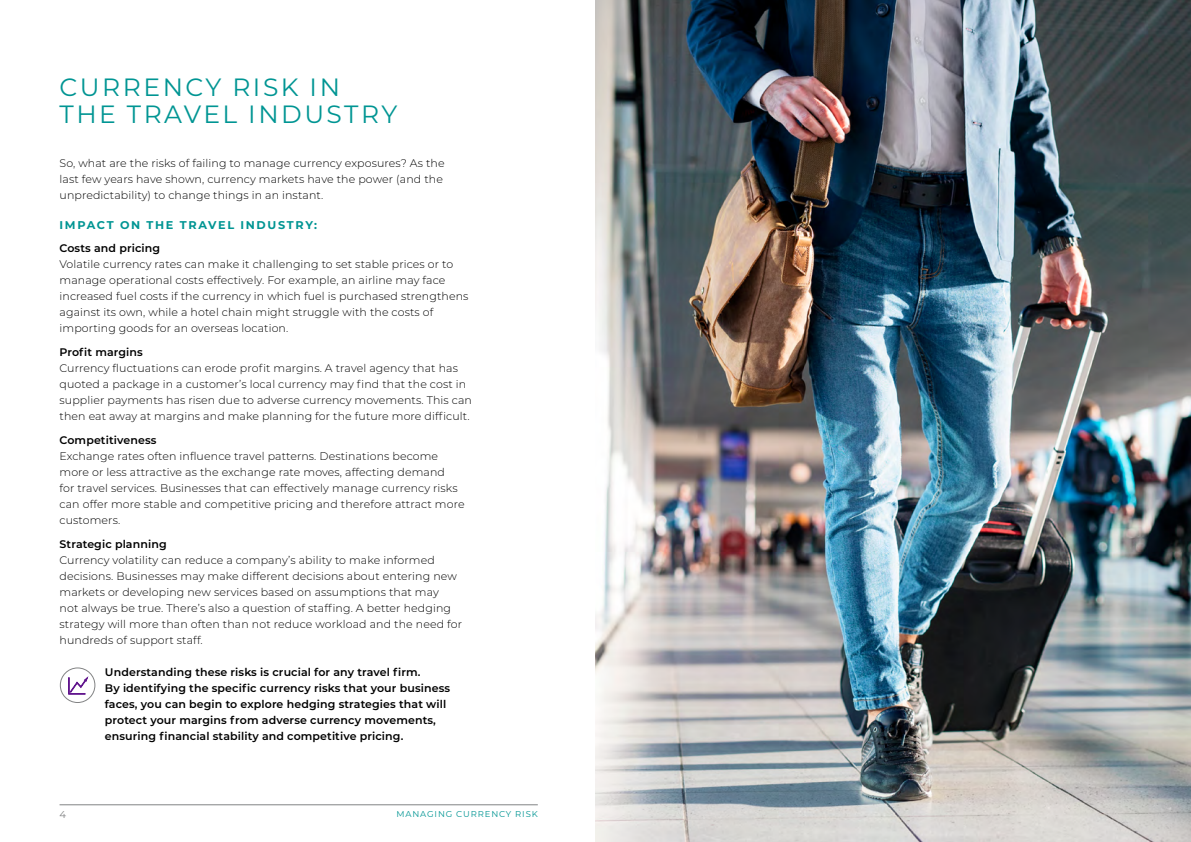
<style>
.page{position:relative;width:1191px;height:842px;background:#fff}
.page>*{position:absolute;margin:0;border:0;box-sizing:border-box;transform-origin:0 0}
.t1{font:25px/27px "Montserrat";letter-spacing:.1em;color:#009593}
.t2{font:700 11.2px "Montserrat";letter-spacing:.15em;color:#009593}
.t3{font:300 11px/16px "Montserrat";letter-spacing:.01em;color:#000}
.t4{font:600 11px/16px "Montserrat";letter-spacing:.01em;color:#000}
.t5{font:10px "Montserrat";color:#828384}
.t6{font:8.5px "Montserrat";letter-spacing:.1em;color:#009593}
</style>
<div class="page">
<hr style="left:60px;top:804px;width:478px;height:1px;background:#828384">
<img style="left:595px;top:0;width:596px;height:842px">
<div style="left:60px;top:668px;width:35px;height:35px;border:1px solid #828384;border-radius:50%"></div>
<svg style="left:68px;top:676px;width:20px;height:18px"></svg>
<h1 class="t1" style="left:60px;top:73px;width:339px">CURRENCY RISK IN<br>THE TRAVEL INDUSTRY</h1>
<p class="t3" style="left:60px;top:155px;width:386px">So, what are the risks of failing to manage currency exposures? As the last few years have shown, currency markets have the power (and the unpredictability) to change things in an instant.</p>
<p class="t2" style="left:60px;top:217px;width:259px">IMPACT ON THE TRAVEL INDUSTRY:</p>
<p class="t4" style="left:60px;top:239px;width:102px">Costs and pricing</p>
<p class="t3" style="left:60px;top:256px;width:410px">Volatile currency rates can make it challenging to set stable prices or to manage operational costs effectively. For example, an airline may face increased fuel costs if the currency in which fuel is purchased strengthens against its own, while a hotel chain might struggle with the costs of importing goods for an overseas location.</p>
<p class="t4" style="left:60px;top:343px;width:85px">Profit margins</p>
<p class="t3" style="left:60px;top:360px;width:414px">Currency fluctuations can erode profit margins. A travel agency that has quoted a package in a customer’s local currency may find that the cost in supplier payments has risen due to adverse currency movements. This can then eat away at margins and make planning for the future more difficult.</p>
<p class="t4" style="left:60px;top:431px;width:98px">Competitiveness</p>
<p class="t3" style="left:60px;top:448px;width:406px">Exchange rates often influence travel patterns. Destinations become more or less attractive as the exchange rate moves, affecting demand<br>for travel services. Businesses that can effectively manage currency risks can offer more stable and competitive pricing and therefore attract more customers.</p>
<p class="t4" style="left:60px;top:535px;width:109px">Strategic planning</p>
<p class="t3" style="left:60px;top:552px;width:404px">Currency volatility can reduce a company’s ability to make informed decisions. Businesses may make different decisions about entering new markets or developing new services based on assumptions that may<br>not always be true. There’s also a question of staffing. A better hedging strategy will more than often than not reduce workload and the need for hundreds of support staff.</p>
<p class="t4" style="left:105px;top:663px;width:347px">Understanding these risks is crucial for any travel firm.<br>By identifying the specific currency risks that your business faces, you can begin to explore hedging strategies that will protect your margins from adverse currency movements, ensuring financial stability and competitive pricing.</p>
<p class="t5" style="left:60px;top:807px;width:8px">4</p>
<p class="t6" style="left:396px;top:808px;width:143px">MANAGING CURRENCY RISK</p>
</div>
